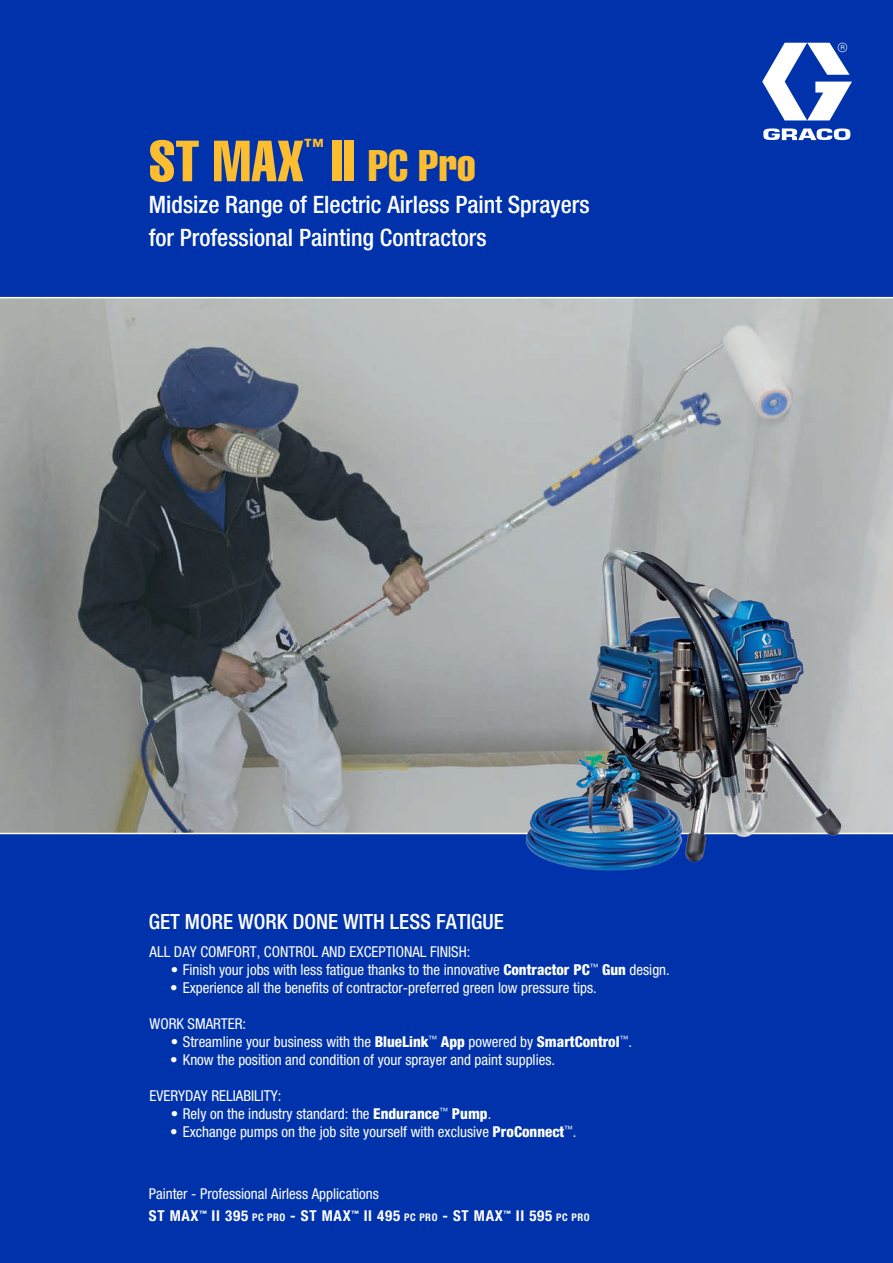
<style>
.page{position:relative;width:893px;height:1263px;background:#fff}
.page>*{position:absolute;margin:0;border:0;box-sizing:border-box;transform-origin:0 0}
.t1{font:57px "Helvetica LT Std Comp";color:#fcbd30}
.t2{font:43.5px "Helvetica LT Std Comp";color:#fcbd30}
.t3{font:500 condensed 24px/33px "Helvetica Neue LT Std";color:#fff}
.t4{font:500 condensed 21px "Helvetica Neue LT Std";color:#fff}
.t5{font:19.95px "Helvetica LT Std Comp";color:#fcbd30}
.t6{font:condensed 15px/21.3px "Helvetica Neue LT Std";color:#fff}
.s1{font-size:57px}
.s2{font-weight:800}
.s3{font-weight:700}
.s4{font-weight:700;font-size:10.5px}
</style>
<div class="page">
<img style="left:0;top:298px;width:893px;height:535px">
<div style="left:0;top:833px;width:893px;height:430px;background:#0033ab"></div>
<div style="left:0;top:0;width:893px;height:298px;background:#0033ab"></div>
<svg style="left:762px;top:43px;width:90px;height:97px"></svg>
<hr style="left:0;top:833px;width:893px;height:1px;background:#fff">
<hr style="left:0;top:297px;width:893px;height:1px;background:#fff">
<img style="left:517px;top:540px;width:335px;height:331px">
<h1 class="t1" style="left:149px;top:125px;width:156px">ST MAX</h1>
<h3 class="t5" style="left:304px;top:134px;width:21px">™</h3>
<h2 class="t2" style="left:332px;top:138px;width:146px"><span class="s1">II</span> PC Pro</h2>
<h3 class="t3" style="left:149px;top:187px;width:442px">Midsize Range of Electric Airless Paint Sprayers for Professional Painting Contractors</h3>
<h3 class="t4" style="left:149px;top:909px;width:356px">GET MORE WORK DONE WITH LESS FATIGUE</h3>
<p class="t6" style="left:150px;top:941px;width:322px">ALL DAY COMFORT, CONTROL AND EXCEPTIONAL FINISH:</p>
<p class="t6" style="left:171px;top:959px;width:500px">• Finish your jobs with less fatigue thanks to the innovative <span class="s2">Contractor PC</span><sup>™</sup> <span class="s2">Gun</span> design.</p>
<p class="t6" style="left:170px;top:977px;width:428px">• Experience all the benefits of contractor-preferred green low pressure tips.</p>
<p class="t6" style="left:150px;top:1013px;width:98px">WORK SMARTER:</p>
<p class="t6" style="left:171px;top:1031px;width:463px">• Streamline your business with the <span class="s2">BlueLink</span><sup>™</sup> <span class="s2">App</span> powered by <span class="s2">SmartControl</span><sup>™</sup>.</p>
<p class="t6" style="left:170px;top:1049px;width:386px">• Know the position and condition of your sprayer and paint supplies.</p>
<p class="t6" style="left:150px;top:1085px;width:133px">EVERYDAY RELIABILITY:</p>
<p class="t6" style="left:171px;top:1103px;width:322px">• Rely on the industry standard: the <span class="s2">Endurance</span><sup>™</sup> <span class="s2">Pump</span>.</p>
<p class="t6" style="left:170px;top:1121px;width:408px">• Exchange pumps on the job site yourself with exclusive <span class="s2">ProConnect</span><sup>™</sup>.</p>
<p class="t6" style="left:149px;top:1183px;width:442px">Painter - Professional Airless Applications<br><span class="s3">ST MAX</span><sup>™</sup> <span class="s3">II 395</span> <span class="s4">PC PRO</span> <span class="s3">- ST MAX</span><sup>™</sup> <span class="s3">II 495</span> <span class="s4">PC PRO</span> <span class="s3">- ST MAX</span><sup>™</sup> <span class="s3">II 595</span> <span class="s4">PC PRO</span></p>
</div>
